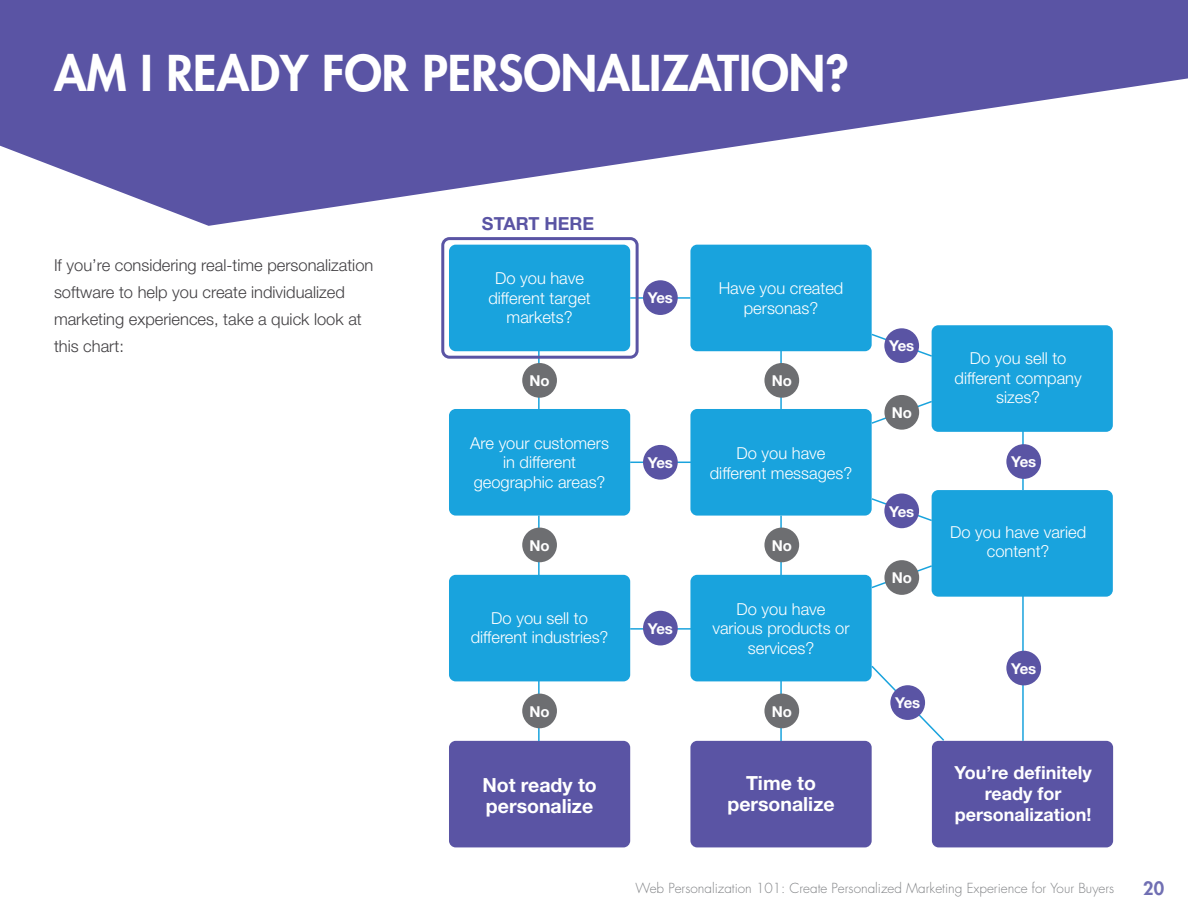
<style>
.page{position:relative;width:1188px;height:918px;background:#fff}
.page>*{position:absolute;margin:0;border:0;box-sizing:border-box;transform-origin:0 0}
.t1{font:800 48px "Futura Std";color:#fff}
.t2{font:700 19.5px/21px "Helvetica Neue LT Std";color:#fff}
.t3{font:700 18px/21px "Helvetica Neue LT Std";color:#fff;text-align:center}
.t4{font:700 18px "Helvetica Neue LT Std";color:#5a54a4}
.t5{font:800 18px "Futura Std";color:#706fb3}
.t6{font:300 16.5px/19.5px "Helvetica Neue LT Std";color:#fff;text-align:center}
.t7{font:300 16.5px/27px "Helvetica Neue LT Std";color:#424043}
.t8{font:700 15px "Helvetica Neue LT Std";color:#fff}
.t9{font:300 13.5px "Futura Std";color:#808285}
.s1{font-family:"Futura Std";font-weight:800;color:#fff}
</style>
<div class="page">
<svg style="left:0;top:0;width:1188px;height:226px;fill:#5a54a4"></svg>
<div style="left:449px;top:245px;width:181px;height:106px;background:#19a3dd;border-radius:7px"></div>
<div style="left:449px;top:409px;width:181px;height:107px;background:#19a3dd;border-radius:7px"></div>
<div style="left:449px;top:575px;width:181px;height:106px;background:#19a3dd;border-radius:7px"></div>
<div style="left:449px;top:741px;width:181px;height:106px;background:#5a54a4;border-radius:7px"></div>
<div style="left:690px;top:409px;width:182px;height:107px;background:#19a3dd;border-radius:7px"></div>
<div style="left:690px;top:575px;width:182px;height:106px;background:#19a3dd;border-radius:7px"></div>
<div style="left:690px;top:741px;width:182px;height:106px;background:#5a54a4;border-radius:7px"></div>
<div style="left:932px;top:741px;width:181px;height:106px;background:#5a54a4;border-radius:7px"></div>
<div style="left:690px;top:245px;width:182px;height:106px;background:#19a3dd;border-radius:7px"></div>
<div style="left:932px;top:325px;width:181px;height:107px;background:#19a3dd;border-radius:7px"></div>
<div style="left:932px;top:490px;width:181px;height:107px;background:#19a3dd;border-radius:7px"></div>
<hr style="left:630px;top:297px;width:60px;height:2px;background:#19a3dd">
<hr style="left:538px;top:349px;width:2px;height:60px;background:#19a3dd">
<hr style="left:780px;top:349px;width:2px;height:60px;background:#19a3dd">
<hr style="left:1022px;top:430px;width:2px;height:60px;background:#19a3dd">
<hr style="left:1022px;top:593px;width:2px;height:148px;background:#19a3dd">
<svg style="left:870px;top:333px;width:62px;height:25px"></svg>
<svg style="left:870px;top:497px;width:62px;height:25px"></svg>
<svg style="left:870px;top:664px;width:76px;height:78px"></svg>
<svg style="left:870px;top:400px;width:62px;height:25px"></svg>
<svg style="left:870px;top:564px;width:62px;height:25px"></svg>
<hr style="left:538px;top:516px;width:2px;height:60px;background:#19a3dd">
<hr style="left:780px;top:516px;width:2px;height:60px;background:#19a3dd">
<hr style="left:538px;top:681px;width:2px;height:60px;background:#19a3dd">
<hr style="left:780px;top:681px;width:2px;height:60px;background:#19a3dd">
<hr style="left:630px;top:462px;width:67px;height:1px;background:#19a3dd">
<hr style="left:630px;top:628px;width:67px;height:2px;background:#19a3dd">
<div style="left:643px;top:280px;width:35px;height:35px;background:#5a54a4;border-radius:50%"></div>
<div style="left:884px;top:328px;width:35px;height:35px;background:#5a54a4;border-radius:50%"></div>
<div style="left:884px;top:494px;width:35px;height:34px;background:#5a54a4;border-radius:50%"></div>
<div style="left:890px;top:685px;width:35px;height:35px;background:#5a54a4;border-radius:50%"></div>
<div style="left:1006px;top:651px;width:35px;height:34px;background:#5a54a4;border-radius:50%"></div>
<div style="left:1006px;top:444px;width:35px;height:35px;background:#5a54a4;border-radius:50%"></div>
<div style="left:522px;top:363px;width:35px;height:35px;background:#6d6e71;border-radius:50%"></div>
<div style="left:764px;top:363px;width:35px;height:35px;background:#6d6e71;border-radius:50%"></div>
<div style="left:884px;top:395px;width:35px;height:35px;background:#6d6e71;border-radius:50%"></div>
<div style="left:884px;top:560px;width:35px;height:35px;background:#6d6e71;border-radius:50%"></div>
<div style="left:522px;top:528px;width:35px;height:34px;background:#6d6e71;border-radius:50%"></div>
<div style="left:764px;top:528px;width:35px;height:34px;background:#6d6e71;border-radius:50%"></div>
<div style="left:522px;top:694px;width:35px;height:34px;background:#6d6e71;border-radius:50%"></div>
<div style="left:764px;top:694px;width:35px;height:34px;background:#6d6e71;border-radius:50%"></div>
<div style="left:643px;top:445px;width:35px;height:35px;background:#5a54a4;border-radius:50%"></div>
<div style="left:643px;top:611px;width:35px;height:34px;background:#5a54a4;border-radius:50%"></div>
<div style="left:441px;top:237px;width:198px;height:122px;border:3px solid #5a54a4;border-radius:7px"></div>
<h1 class="t1" style="left:54px;top:43px;width:796px">AM I READY FOR PERSONALIZATION?</h1>
<p class="t7" style="left:54px;top:251px;width:321px">If you’re considering real-time personalization software to help you create individualized marketing experiences, take a quick look at this chart:</p>
<p class="t4" style="left:461px;top:213px;width:135px"><span class="s1">•</span> START HERE</p>
<p class="t6" style="left:488px;top:268px;width:104px">Do you have different target markets?</p>
<p class="t8" style="left:648px;top:289px;width:27px">Yes</p>
<p class="t6" style="left:719px;top:278px;width:126px">Have you created personas?</p>
<p class="t8" style="left:529px;top:372px;width:22px">No</p>
<p class="t8" style="left:772px;top:372px;width:22px">No</p>
<p class="t6" style="left:470px;top:433px;width:140px">Are your customers in different geographic areas?</p>
<p class="t8" style="left:648px;top:453px;width:27px">Yes</p>
<p class="t6" style="left:710px;top:443px;width:144px">Do you have different messages?</p>
<p class="t8" style="left:529px;top:536px;width:22px">No</p>
<p class="t8" style="left:772px;top:536px;width:22px">No</p>
<p class="t6" style="left:471px;top:608px;width:139px">Do you sell to different industries?</p>
<p class="t8" style="left:648px;top:619px;width:27px">Yes</p>
<p class="t6" style="left:712px;top:599px;width:139px">Do you have various products or services?</p>
<p class="t8" style="left:529px;top:702px;width:22px">No</p>
<p class="t8" style="left:772px;top:702px;width:22px">No</p>
<p class="t8" style="left:889px;top:337px;width:27px">Yes</p>
<p class="t8" style="left:892px;top:403px;width:22px">No</p>
<p class="t8" style="left:889px;top:502px;width:27px">Yes</p>
<p class="t8" style="left:892px;top:569px;width:22px">No</p>
<p class="t6" style="left:955px;top:348px;width:129px">Do you sell to different company sizes?</p>
<p class="t8" style="left:1011px;top:453px;width:27px">Yes</p>
<p class="t6" style="left:950px;top:522px;width:138px">Do you have varied content?</p>
<p class="t8" style="left:895px;top:694px;width:27px">Yes</p>
<p class="t8" style="left:1011px;top:659px;width:27px">Yes</p>
<p class="t2" style="left:482px;top:774px;width:116px">Not ready to personalize</p>
<p class="t2" style="left:727px;top:772px;width:109px;text-align:center">Time to personalize</p>
<p class="t3" style="left:955px;top:761px;width:139px">You’re definitely ready for personalization!</p>
<p class="t9" style="left:636px;top:879px;width:480px">Web Personalization 101: Create Personalized Marketing Experience for Your Buyers</p>
<p class="t5" style="left:1143px;top:877px;width:22px">20</p>
</div>
